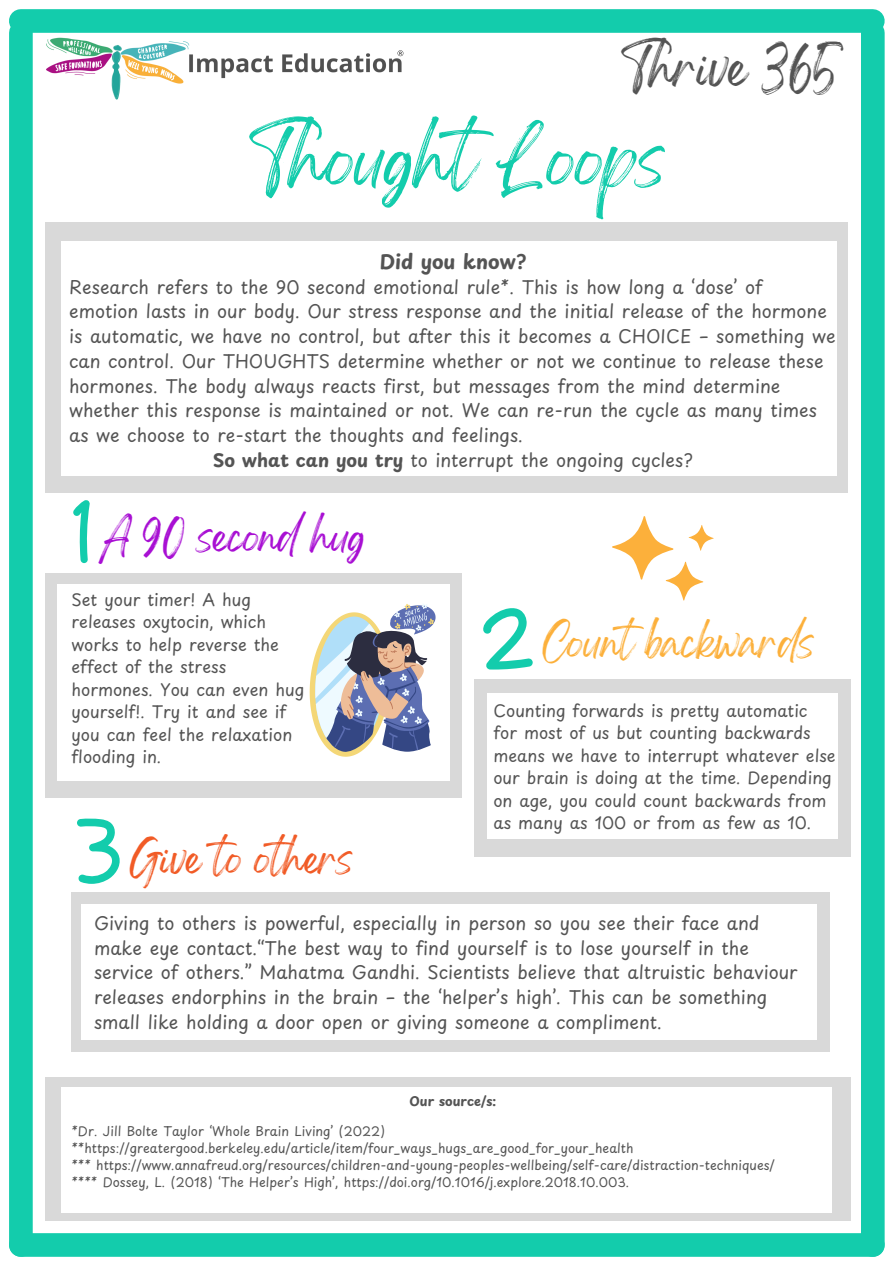
<style>
.page{position:relative;width:894px;height:1264px;background:#fff}
.page>*{position:absolute;margin:0;border:0;box-sizing:border-box;transform-origin:0 0}
.t1{font:54.9px "Gellatio";color:#13ccac}
.t2{font:38.1px "Gellatio";color:#545454}
.t3{font:31.2px "Gellatio";color:#fcb03b}
.t4{font:30.75px "Gellatio";color:#f15b26}
.t5{font:30.75px "Gellatio";color:#a80fd3}
.t6{font:700 19.5px "Playpen Sans";color:#545454}
.t7{font:18px/24.8px "Playpen Sans";color:#545454}
.t8{font:16.5px/22.5px "Playpen Sans";color:#545454}
.t9{font:12.75px "Playpen Sans";color:#545454}
.t10{font:700 12.75px "Playpen Sans";color:#545454}
.s1{font-weight:700}
</style>
<div class="page">
<div style="left:21px;top:9px;width:851px;height:24px;background:#13ccac"></div>
<div style="left:21px;top:1233px;width:851px;height:23px;background:#13ccac"></div>
<div style="left:9px;top:33px;width:24px;height:1211px;background:#13ccac"></div>
<div style="left:860px;top:33px;width:24px;height:1211px;background:#13ccac"></div>
<div style="left:46px;top:573px;width:416px;height:225px;background:#d9d9d9"></div>
<div style="left:58px;top:583px;width:392px;height:197px;background:#fff"></div>
<svg style="left:309px;top:604px;width:126px;height:153px"></svg>
<div style="left:46px;top:222px;width:801px;height:271px;background:#d9d9d9"></div>
<div style="left:61px;top:241px;width:775px;height:235px;background:#fff"></div>
<div style="left:474px;top:678px;width:376px;height:178px;background:#d9d9d9"></div>
<div style="left:487px;top:692px;width:350px;height:146px;background:#fff"></div>
<div style="left:71px;top:892px;width:758px;height:159px;background:#d9d9d9"></div>
<div style="left:81px;top:904px;width:735px;height:136px;background:#fff"></div>
<div style="left:46px;top:1077px;width:804px;height:143px;background:#d9d9d9"></div>
<div style="left:61px;top:1087px;width:770px;height:126px;background:#fff"></div>
<svg style="left:612px;top:516px;width:101px;height:84px"></svg>
<img style="left:30px;top:9px;width:389px;height:156px">
<svg style="left:73px;top:500px;width:17px;height:64px"></svg>
<svg style="left:483px;top:608px;width:50px;height:62px"></svg>
<svg style="left:77px;top:818px;width:43px;height:66px"></svg>
<h4 class="t2" style="left:621px;top:59px;width:220px">Thrive 365</h4>
<h2 class="t1" style="left:250px;top:146px;width:416px">ThoughtLoops</h2>
<h3 class="t6" style="left:379px;top:246px;width:148px">Did you know?</h3>
<h3 class="t7" style="left:69px;top:274px;width:694px">Research refers to the 90 second emotional rule*. This is how long a ‘dose’ of</h3>
<h3 class="t7" style="left:69px;top:298px;width:759px">emotion lasts in our body. Our stress response and the initial release of the hormone</h3>
<h3 class="t7" style="left:69px;top:323px;width:767px">is automatic, we have no control, but after this it becomes a CHOICE – something we</h3>
<h3 class="t7" style="left:69px;top:348px;width:755px">can control. Our THOUGHTS determine whether or not we continue to release these</h3>
<h3 class="t7" style="left:69px;top:373px;width:712px">hormones. The body always reacts first, but messages from the mind determine</h3>
<h3 class="t7" style="left:69px;top:397px;width:749px">whether this response is maintained or not. We can re-run the cycle as many times</h3>
<h3 class="t7" style="left:69px;top:422px;width:455px">as we choose to re-start the thoughts and feelings.</h3>
<h3 class="t7" style="left:213px;top:447px;width:481px"><span class="s1">So what can you try</span> to interrupt the ongoing cycles?</h3>
<p class="t5" style="left:101px;top:529px;width:265px">A 90 second hug</p>
<p class="t8" style="left:71px;top:587px;width:234px">Set your timer! A hug releases oxytocin, which works to help reverse the effect of the stress hormones. You can even hug yourself!. Try it and see if you can feel the relaxation flooding in.</p>
<p class="t4" style="left:129px;top:851px;width:225px">Give to others</p>
<h4 class="t3" style="left:542px;top:635px;width:273px">Countbackwards</h4>
<h4 class="t8" style="left:493px;top:698px;width:343px">Counting forwards is pretty automatic<br>for most of us but counting backwards means we have to interrupt whatever else our brain is doing at the time. Depending on age, you could count backwards from as many as 100 or from as few as 10.</h4>
<p class="t7" style="left:94px;top:909px;width:704px">Giving to others is powerful, especially in person so you see their face and make eye contact.“The best way to find yourself is to lose yourself in the service of others.” Mahatma Gandhi. Scientists believe that altruistic behaviour releases endorphins in the brain – the ‘helper’s high’. This can be something small like holding a door open or giving someone a compliment.</p>
<p class="t10" style="left:409px;top:1091px;width:88px">Our source/s:</p>
<h3 class="t9" style="left:71px;top:1120px;width:315px">*Dr. Jill Bolte Taylor ‘Whole Brain Living’ (2022)</h3>
<h4 class="t9" style="left:71px;top:1137px;width:563px">**https://greatergood.berkeley.edu/article/item/four_ways_hugs_are_good_for_your_health</h4>
<p class="t9" style="left:71px;top:1155px;width:704px">*** https://www.annafreud.org/resources/children-and-young-peoples-wellbeing/self-care/distraction-techniques/</p>
<h3 class="t9" style="left:71px;top:1172px;width:559px">**** Dossey, L. (2018) ‘The Helper’s High’, https://doi.org/10.1016/j.explore.2018.10.003.</h3>
</div>
